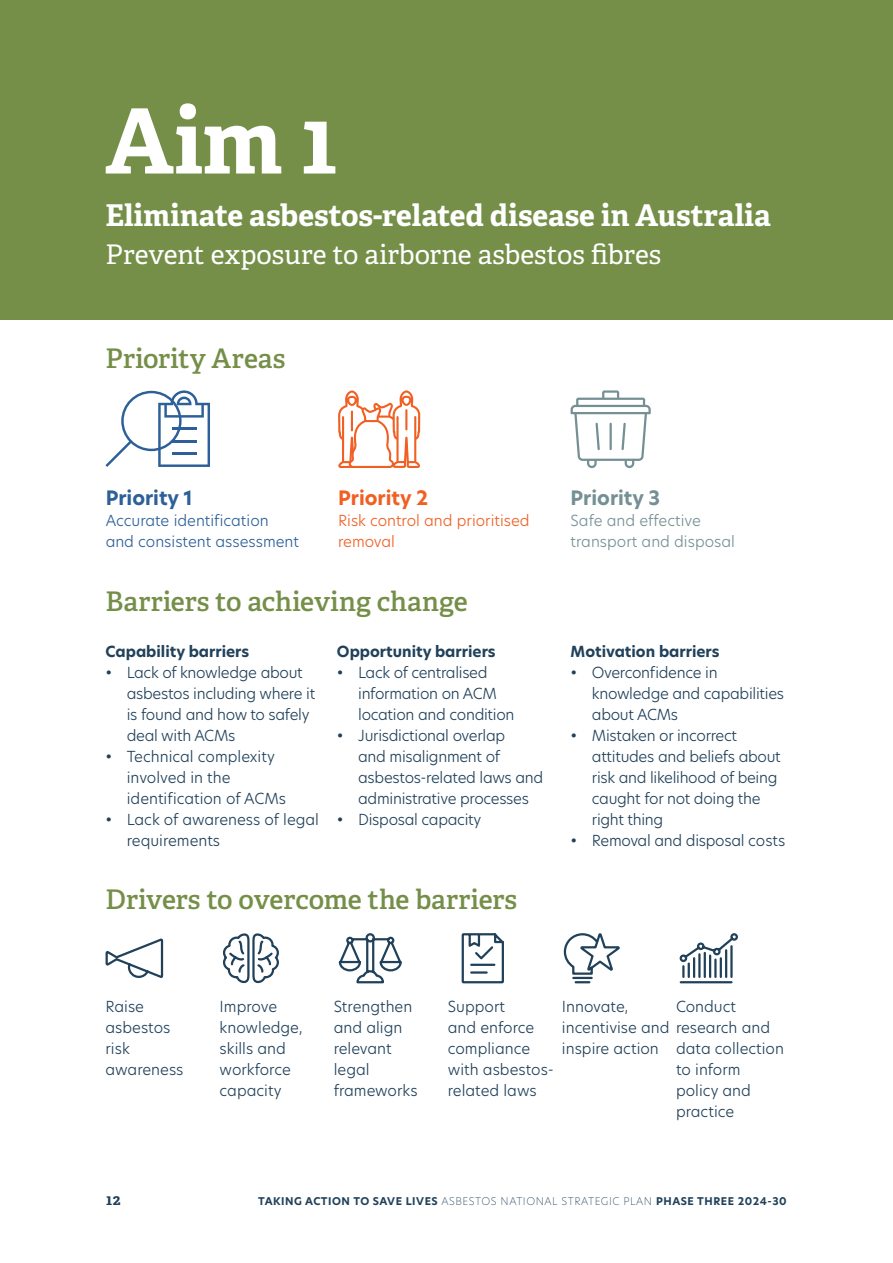
<style>
.page{position:relative;width:893px;height:1263px;background:#fff}
.page>*{position:absolute;margin:0;border:0;box-sizing:border-box;transform-origin:0 0}
.t1{font:700 90px "Adelle";color:#fff}
.t2{font:700 30px "Adelle";color:#fff}
.t3{font:600 27px "Adelle";color:#758f49}
.t4{font:27px "Adelle";letter-spacing:-.005em;color:#fff}
.t5{font:700 19.5px "New Hero";color:#2d6098}
.t6{font:700 19.5px "New Hero";color:#759094}
.t7{font:700 19.5px "New Hero";color:#f15f22}
.t8{font:300 15px/21px "New Hero";letter-spacing:-.02em;color:#21415a}
.t9{font:300 15px/21px "New Hero";color:#21415a}
.t10{font:700 15px "New Hero";color:#21415a}
.t11{font:300 15px/21px "New Hero";color:#2d6098}
.t12{font:300 15px/21px "New Hero";color:#759094}
.t13{font:300 15px/21px "New Hero";color:#f15f22}
.t14{font:700 15px "Adelle";color:#21415a}
.t15{font:700 10.5px "New Hero";letter-spacing:.05em;color:#21415a}
.s1{font-weight:200}
</style>
<div class="page">
<div style="left:0;top:0;width:893px;height:320px;background:#758f49"></div>
<svg style="left:105px;top:390px;width:105px;height:77px"></svg>
<svg style="left:571px;top:390px;width:80px;height:78px"></svg>
<svg style="left:338px;top:390px;width:82px;height:78px"></svg>
<svg style="left:105px;top:938px;width:59px;height:40px"></svg>
<svg style="left:223px;top:933px;width:56px;height:51px"></svg>
<svg style="left:338px;top:933px;width:64px;height:51px"></svg>
<svg style="left:461px;top:933px;width:43px;height:51px"></svg>
<svg style="left:563px;top:933px;width:57px;height:51px"></svg>
<svg style="left:679px;top:933px;width:59px;height:51px"></svg>
<h1 class="t1" style="left:105px;top:84px;width:233px">Aim 1</h1>
<h2 class="t2" style="left:105px;top:196px;width:667px">Eliminate asbestos-related disease in Australia</h2>
<h3 class="t4" style="left:105px;top:237px;width:557px">Prevent exposure to airborne asbestos fibres</h3>
<h3 class="t3" style="left:105px;top:342px;width:181px">Priority Areas</h3>
<h3 class="t5" style="left:106px;top:484px;width:89px">Priority 1</h3>
<p class="t11" style="left:106px;top:510px;width:195px">Accurate identification and consistent assessment</p>
<h3 class="t7" style="left:338px;top:484px;width:91px">Priority 2</h3>
<p class="t13" style="left:338px;top:510px;width:193px">Risk control and prioritised removal</p>
<h3 class="t3" style="left:105px;top:584px;width:364px">Barriers to achieving change</h3>
<p class="t10" style="left:106px;top:641px;width:145px">Capability barriers</p>
<p class="t8" style="left:127px;top:662px;width:190px;text-indent:-21px">• Lack of knowledge about asbestos including where it is found and how to safely deal with ACMs</p>
<p class="t9" style="left:127px;top:746px;width:161px;text-indent:-21px">• Technical complexity involved in the identification of ACMs</p>
<p class="t9" style="left:127px;top:809px;width:194px;text-indent:-21px">• Lack of awareness of legal requirements</p>
<p class="t10" style="left:337px;top:641px;width:160px">Opportunity barriers</p>
<p class="t8" style="left:358px;top:662px;width:158px;text-indent:-21px">• Lack of centralised information on ACM location and condition</p>
<p class="t8" style="left:358px;top:725px;width:186px;text-indent:-21px">• Jurisdictional overlap<br>and misalignment of asbestos-related laws and administrative processes</p>
<p class="t8" style="left:337px;top:809px;width:146px">• Disposal capacity</p>
<h3 class="t3" style="left:106px;top:883px;width:413px">Drivers to overcome the barriers</h3>
<h3 class="t6" style="left:571px;top:484px;width:91px">Priority 3</h3>
<p class="t12" style="left:571px;top:510px;width:166px">Safe and effective transport and disposal</p>
<p class="t10" style="left:571px;top:641px;width:151px">Motivation barriers</p>
<p class="t8" style="left:592px;top:662px;width:194px;text-indent:-21px">• Overconfidence in knowledge and capabilities about ACMs</p>
<p class="t8" style="left:592px;top:725px;width:190px;text-indent:-21px">• Mistaken or incorrect attitudes and beliefs about risk and likelihood of being caught for not doing the right thing</p>
<p class="t8" style="left:571px;top:830px;width:216px">• Removal and disposal costs</p>
<p class="t9" style="left:106px;top:995px;width:79px">Raise asbestos risk awareness</p>
<p class="t9" style="left:220px;top:995px;width:84px">Improve knowledge, skills and workforce capacity</p>
<p class="t9" style="left:334px;top:995px;width:85px">Strengthen and align relevant legal frameworks</p>
<p class="t9" style="left:448px;top:995px;width:107px">Support<br>and enforce compliance with asbestos&shy;related laws</p>
<p class="t9" style="left:562px;top:995px;width:210px">Innovate,<br>incentivise and research and inspire action</p>
<p class="t9" style="left:676px;top:995px;width:62px">Conduct</p>
<p class="t9" style="left:676px;top:1037px;width:109px">data collection to inform policy and practice</p>
<p class="t14" style="left:106px;top:1190px;width:16px">12</p>
<p class="t15" style="left:258px;top:1194px;width:530px">TAKING ACTION TO SAVE LIVES <span class="s1">ASBESTOS NATIONAL STRATEGIC PLAN</span> PHASE THREE 2024-30</p>
</div>
